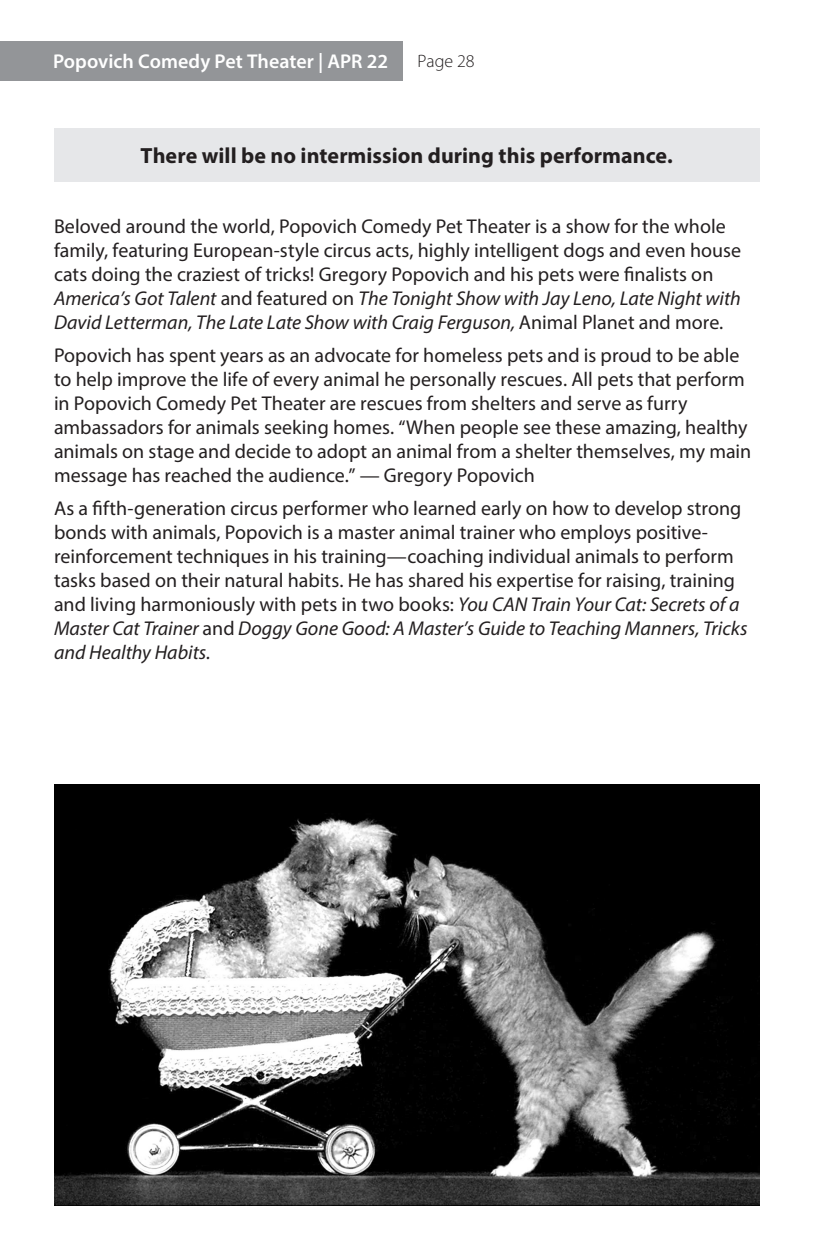
<style>
.page{position:relative;width:828px;height:1260px;background:#fff}
.page>*{position:absolute;margin:0;border:0;box-sizing:border-box;transform-origin:0 0}
.Body{font:700 22px "Myriad Pro";color:#231f20}
.t1{font:20px/24px "Myriad Pro";color:#231f20}
.t2{font:600 20px "Myriad Pro";color:#fff}
.t3{font:300 18px "Myriad Pro";color:#231f20}
.s1{font-style:italic}
</style>
<div class="page">
<div style="left:0;top:41px;width:403px;height:39px;background:#939598"></div>
<div style="left:54px;top:128px;width:706px;height:54px;background:#e6e7e9"></div>
<img style="left:54px;top:784px;width:706px;height:422px">
<p class="t2" style="left:53px;top:48px;width:337px">Popovich Comedy Pet Theater | APR 22</p>
<p class="t3" style="left:418px;top:50px;width:58px">Page 28</p>
<p class="Body" style="left:141px;top:141px;width:534px">There will be no intermission during this performance.</p>
<p class="t1" style="left:54px;top:214px;width:689px">Beloved around the world, Popovich Comedy Pet Theater is a show for the whole family, featuring European-style circus acts, highly intelligent dogs and even house cats doing the craziest of tricks! Gregory Popovich and his pets were finalists on <span class="s1">America’s Got Talent</span> and featured on <span class="s1">The Tonight Show with Jay Leno, Late Night with David Letterman, The Late Late Show with Craig Ferguson,</span> Animal Planet and more.</p>
<p class="t1" style="left:54px;top:343px;width:699px">Popovich has spent years as an advocate for homeless pets and is proud to be able to help improve the life of every animal he personally rescues. All pets that perform in Popovich Comedy Pet Theater are rescues from shelters and serve as furry ambassadors for animals seeking homes. “When people see these amazing, healthy animals on stage and decide to adopt an animal from a shelter themselves, my main message has reached the audience.” — Gregory Popovich</p>
<p class="t1" style="left:54px;top:496px;width:695px">As a fifth-generation circus performer who learned early on how to develop strong bonds with animals, Popovich is a master animal trainer who employs positive&shy;reinforcement techniques in his training—coaching individual animals to perform tasks based on their natural habits. He has shared his expertise for raising, training and living harmoniously with pets in two books: <span class="s1">You CAN Train Your Cat: Secrets of a Master Cat Trainer</span> and <span class="s1">Doggy Gone Good: A Master’s Guide to Teaching Manners, Tricks and Healthy Habits.</span></p>
</div>
